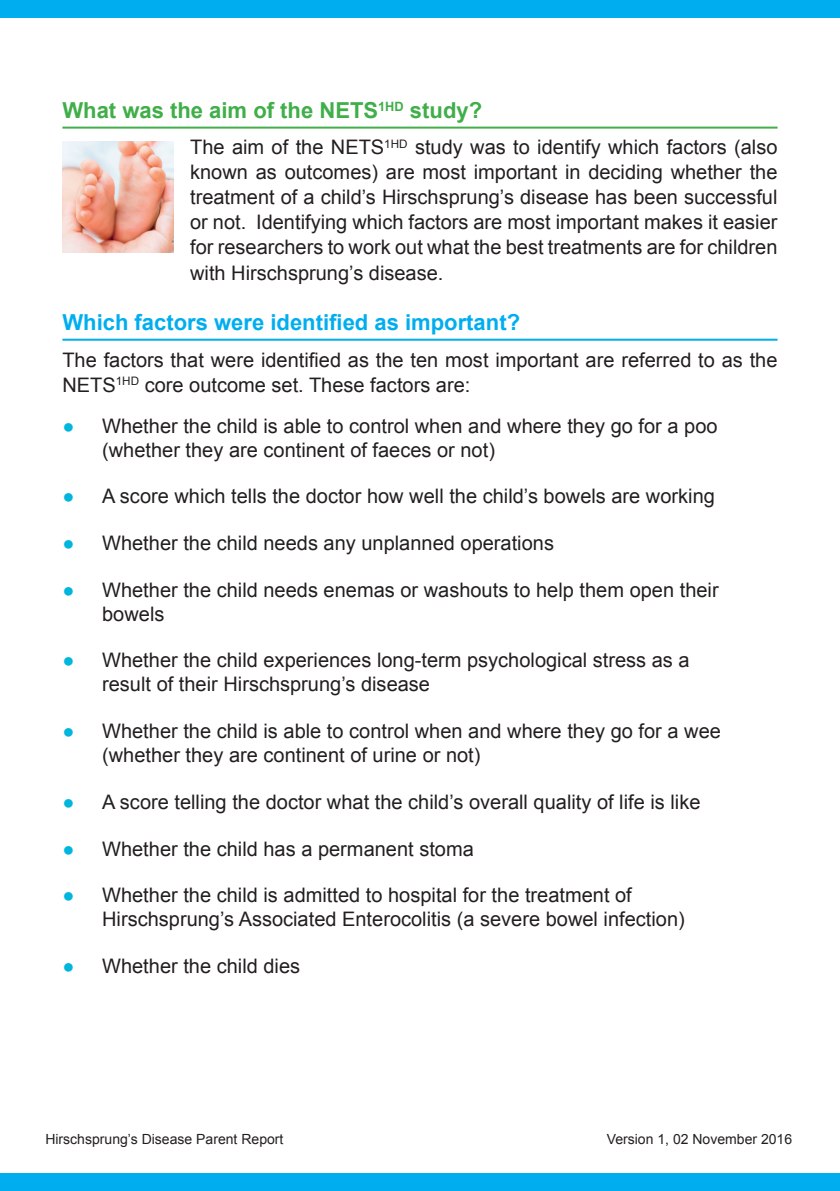
<style>
.page{position:relative;width:840px;height:1191px;background:#fff}
.page>*{position:absolute;margin:0;border:0;box-sizing:border-box;transform-origin:0 0}
.t1{font:700 22px "Arial";color:#00aeef}
.t2{font:700 22px "Arial";color:#40ae49}
.t3{font:20px/25px "Arial";color:#231f20}
.t4{font:14px "Arial";color:#231f20}
.s1{color:#00b6de}
</style>
<div class="page">
<div style="left:0;top:0;width:839px;height:17px;background:#00aeef"></div>
<div style="left:0;top:1174px;width:839px;height:17px;background:#00aeef"></div>
<hr style="left:62px;top:127px;width:715px;height:2px;background:#40ae49">
<hr style="left:62px;top:339px;width:715px;height:2px;background:#00aeef">
<img style="left:62px;top:142px;width:111px;height:110px">
<p class="t2" style="left:62px;top:96px;width:421px">What was the aim of the NETS<sup>1HD</sup> study?</p>
<p class="t3" style="left:190px;top:135px;width:588px;text-align:justify">The aim of the NETS<sup>1HD</sup> study was to identify which factors (also known as outcomes) are most important in deciding whether the treatment of a child’s Hirschsprung’s disease has been successful or not. Identifying which factors are most important makes it easier for researchers to work out what the best treatments are for children with Hirschsprung’s disease.</p>
<p class="t1" style="left:62px;top:308px;width:459px">Which factors were identified as important?</p>
<p class="t3" style="left:62px;top:347px;width:716px">The factors that were identified as the ten most important are referred to as the<br>NETS<sup>1HD</sup> core outcome set. These factors are:</p>
<p class="t3" style="left:102px;top:414px;width:616px;line-height:24px;text-indent:-40px"><span class="s1">●</span> Whether the child is able to control when and where they go for a poo (whether they are continent of faeces or not)</p>
<p class="t3" style="left:62px;top:484px;width:653px"><span class="s1">●</span> A score which tells the doctor how well the child’s bowels are working</p>
<p class="t3" style="left:62px;top:530px;width:493px"><span class="s1">●</span> Whether the child needs any unplanned operations</p>
<p class="t3" style="left:102px;top:578px;width:617px;line-height:24px;text-indent:-40px"><span class="s1">●</span> Whether the child needs enemas or washouts to help them open their bowels</p>
<p class="t3" style="left:102px;top:648px;width:588px;line-height:24px;text-indent:-40px"><span class="s1">●</span> Whether the child experiences long-term psychological stress as a result of their Hirschsprung’s disease</p>
<p class="t3" style="left:102px;top:719px;width:620px;line-height:24px;text-indent:-40px"><span class="s1">●</span> Whether the child is able to control when and where they go for a wee (whether they are continent of urine or not)</p>
<p class="t3" style="left:62px;top:789px;width:639px"><span class="s1">●</span> A score telling the doctor what the child’s overall quality of life is like</p>
<p class="t3" style="left:62px;top:836px;width:412px"><span class="s1">●</span> Whether the child has a permanent stoma</p>
<p class="t3" style="left:102px;top:883px;width:584px;line-height:24px;text-indent:-40px"><span class="s1">●</span> Whether the child is admitted to hospital for the treatment of<br>Hirschsprung’s Associated Enterocolitis (a severe bowel infection)</p>
<p class="t3" style="left:62px;top:953px;width:239px"><span class="s1">●</span> Whether the child dies</p>
<p class="t4" style="left:45px;top:1130px;width:239px">Hirschsprung’s Disease Parent Report</p>
<p class="t4" style="left:606px;top:1130px;width:187px">Version 1, 02 November 2016</p>
</div>
